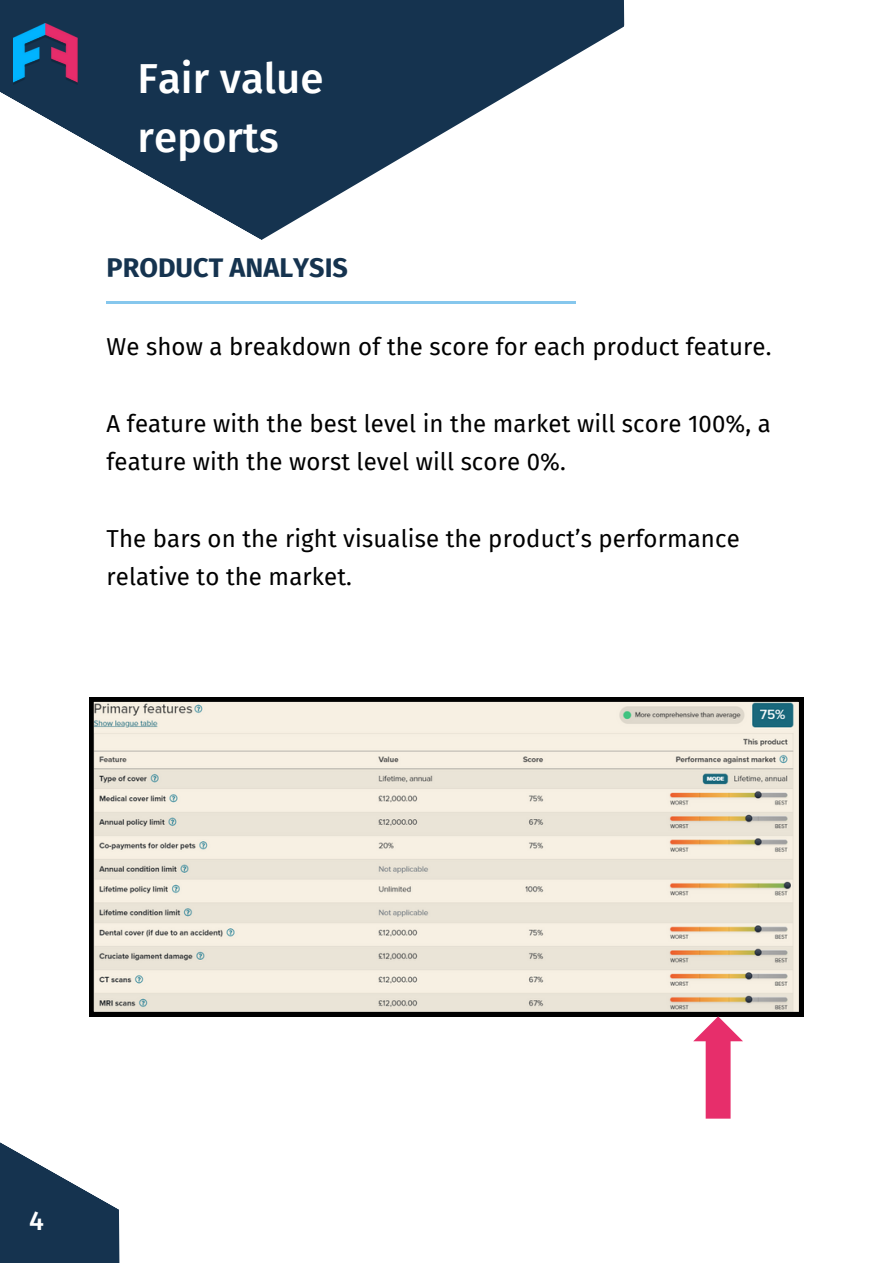
<style>
.page{position:relative;width:893px;height:1264px;background:#fff}
.page>*{position:absolute;margin:0;border:0;box-sizing:border-box;transform-origin:0 0}
.t1{font:500 42px/58.5px "Fira Sans";color:#fff}
.t2{font:700 27px "Fira Sans";color:#15334f}
.t3{font:500 27px "Fira Sans";color:#fff}
.t4{font:24px/38.2px "Fira Sans";letter-spacing:.005em;color:#000}
</style>
<div class="page">
<svg style="left:0;top:1016px;width:123px;height:246px"></svg>
<hr style="left:106px;top:301px;width:469px;height:2px;background:#86c7ed">
<svg style="left:0;top:0;width:624px;height:240px;fill:#15334f"></svg>
<img style="left:13px;top:24px;width:76px;height:61px">
<svg style="left:89px;top:697px;width:714px;height:319px;background:#dfd8cc"></svg>
<svg style="left:693px;top:1016px;width:50px;height:102px"></svg>
<p class="t1" style="left:137px;top:50px;width:187px">Fair value reports</p>
<p class="t2" style="left:106px;top:252px;width:243px">PRODUCT ANALYSIS</p>
<p class="t4" style="left:106px;top:328px;width:666px">We show a breakdown of the score for each product feature.</p>
<p class="t4" style="left:106px;top:404px;width:666px">A feature with the best level in the market will score 100%, a feature with the worst level will score 0%.</p>
<p class="t4" style="left:106px;top:519px;width:634px">The bars on the right visualise the product’s performance relative to the market.</p>
<p class="t3" style="left:29px;top:1204px;width:16px">4</p>
</div>
